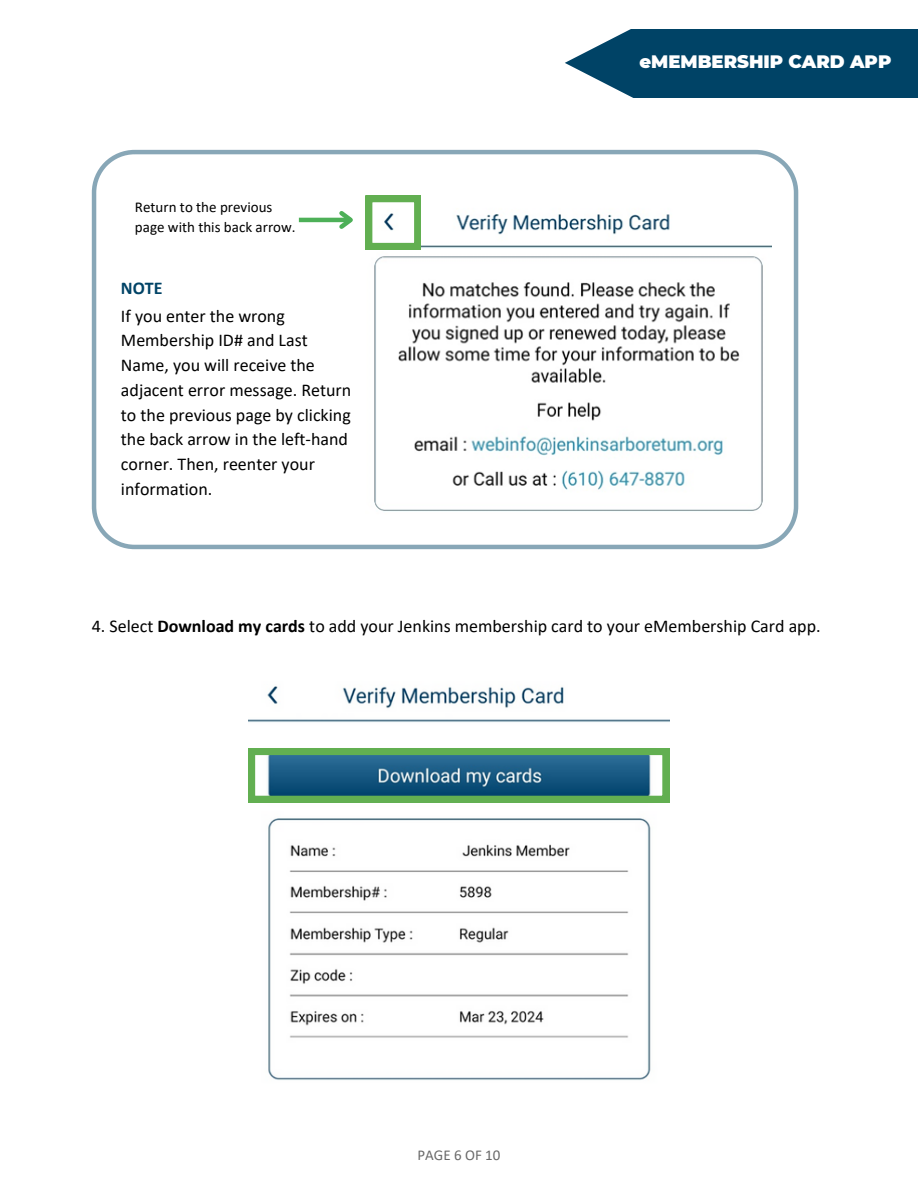
<style>
.page{position:relative;width:918px;height:1188px;background:#fff}
.page>*{position:absolute;margin:0;border:0;box-sizing:border-box;transform-origin:0 0}
.t1{font:18px/24.8px "Calibri";color:#000}
.t2{font:900 18px "Montserrat";color:#fff}
.t3{font:700 18px "Calibri";color:#004366}
.t4{font:15px/20.2px "Calibri";color:#000}
.t5{font:15px "Calibri";color:#696969}
.s1{font-weight:700}
</style>
<div class="page">
<svg style="left:92px;top:150px;width:706px;height:399px"></svg>
<img style="left:366px;top:201px;width:406px;height:316px">
<img style="left:248px;top:686px;width:421px;height:394px">
<svg style="left:248px;top:748px;width:421px;height:54px;background:#3c7c7d"></svg>
<svg style="left:366px;top:196px;width:55px;height:54px"></svg>
<hr style="left:299px;top:218px;width:52px;height:4px;background:#4db058">
<svg style="left:335px;top:207px;width:23px;height:26px"></svg>
<svg style="left:565px;top:29px;width:353px;height:69px;background:#185474"></svg>
<p class="t4" style="left:135px;top:198px;width:162px">Return to the previous page with this back arrow.</p>
<p class="t3" style="left:121px;top:280px;width:43px">NOTE</p>
<p class="t1" style="left:121px;top:305px;width:232px">If you enter the wrong<br>Membership ID# and Last<br>Name, you will receive the adjacent error message. Return to the previous page by clicking the back arrow in the left-hand corner. Then, reenter your information.</p>
<p class="t2" style="left:640px;top:51px;width:253px">eMEMBERSHIP CARD APP</p>
<p class="t1" style="left:92px;top:615px;width:730px">4. Select <span class="s1">Download my cards</span> to add your Jenkins membership card to your eMembership Card app.</p>
<p class="t5" style="left:418px;top:1148px;width:84px">PAGE 6 OF 10</p>
</div>
